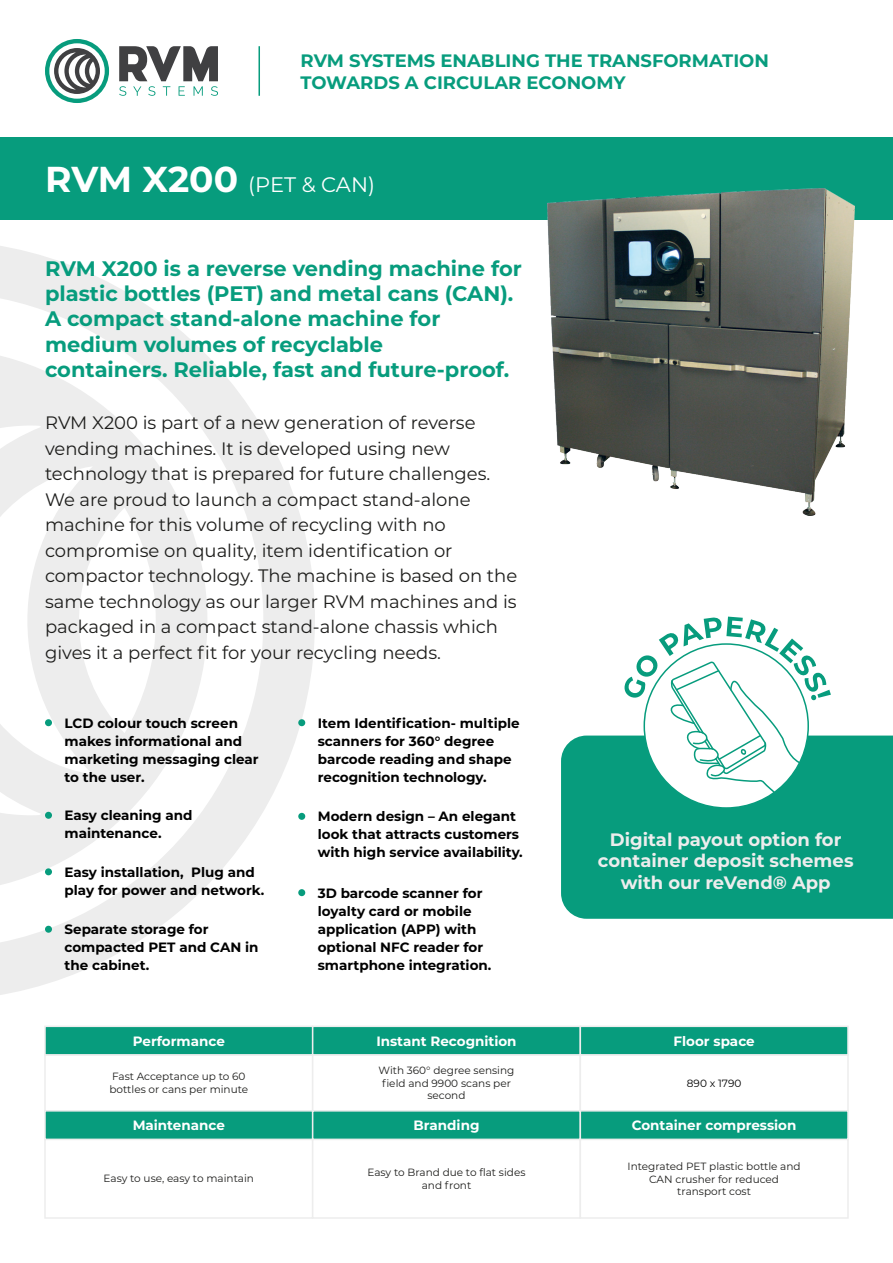
<style>
.page{position:relative;width:893px;height:1263px;background:#fff}
.page>*{position:absolute;margin:0;border:0;box-sizing:border-box;transform-origin:0 0}
.t1{font:700 21px/25.2px "Montserrat";color:#079c7d}
.t2{font:21px "Montserrat";letter-spacing:-.005em;color:#fff}
.t3{font:18px/25.5px "Montserrat";color:#1d1d1b}
.t4{font:700 18px/21.6px "Montserrat";color:#ededed;text-align:center}
.t5{font:700 18px/21.6px "Montserrat";color:#079c7d}
.t6{font:700 13.5px/18px "Montserrat";color:#000}
.t7{font:700 13.5px "Montserrat";color:#fff}
.t8{font:10.5px/12.6px "Montserrat";color:#1d1d1b;text-align:center}
.t9{font:10.5px "Montserrat";color:#000}
.s1{font-weight:700;font-size:36px}
</style>
<div class="page">
<svg style="left:0;top:246px;width:315px;height:749px"></svg>
<svg style="left:0;top:348px;width:207px;height:545px;fill:#ededed"></svg>
<div style="left:45px;top:719px;width:7px;height:7px;background:#079c7d;border-radius:50%"></div>
<div style="left:45px;top:812px;width:7px;height:7px;background:#079c7d;border-radius:50%"></div>
<div style="left:45px;top:868px;width:7px;height:7px;background:#079c7d;border-radius:50%"></div>
<div style="left:45px;top:926px;width:7px;height:7px;background:#079c7d;border-radius:50%"></div>
<div style="left:298px;top:719px;width:7px;height:7px;background:#079c7d;border-radius:50%"></div>
<div style="left:298px;top:813px;width:7px;height:7px;background:#079c7d;border-radius:50%"></div>
<div style="left:298px;top:889px;width:7px;height:7px;background:#079c7d;border-radius:50%"></div>
<div style="left:561px;top:735px;width:332px;height:184px;background:#079c7d"></div>
<div style="left:644px;top:644px;width:164px;height:164px;background:#fff;border-radius:50%"></div>
<svg style="left:623px;top:617px;width:208px;height:177px"></svg>
<div style="left:44px;top:1054px;width:269px;height:57px;background:#fff;border:2px solid #ededed"></div>
<div style="left:312px;top:1054px;width:269px;height:57px;background:#fff;border:2px solid #ededed"></div>
<div style="left:580px;top:1054px;width:269px;height:57px;background:#fff;border:2px solid #ededed"></div>
<div style="left:44px;top:1138px;width:269px;height:81px;background:#fff;border:2px solid #ededed"></div>
<div style="left:312px;top:1138px;width:269px;height:81px;background:#fff;border:2px solid #ededed"></div>
<div style="left:580px;top:1138px;width:269px;height:81px;background:#fff;border:2px solid #ededed"></div>
<div style="left:44px;top:1110px;width:269px;height:30px;background:#079c7d;border:2px solid #ededed"></div>
<div style="left:312px;top:1110px;width:269px;height:30px;background:#079c7d;border:2px solid #ededed"></div>
<div style="left:580px;top:1110px;width:269px;height:30px;background:#079c7d;border:2px solid #ededed"></div>
<div style="left:44px;top:1025px;width:269px;height:30px;background:#079c7d;border:2px solid #ededed"></div>
<div style="left:312px;top:1025px;width:269px;height:30px;background:#079c7d;border:2px solid #ededed"></div>
<div style="left:580px;top:1025px;width:269px;height:30px;background:#079c7d;border:2px solid #ededed"></div>
<div style="left:0;top:137px;width:893px;height:83px;background:#079c7d"></div>
<svg style="left:45px;top:39px;width:64px;height:64px"></svg>
<svg style="left:119px;top:46px;width:99px;height:50px"></svg>
<hr style="left:258px;top:46px;width:2px;height:50px;background:#079c7d">
<img style="left:547px;top:189px;width:308px;height:327px">
<h2 class="t5" style="left:300px;top:49px;width:470px">RVM SYSTEMS ENABLING THE TRANSFORMATION<br>TOWARDS A CIRCULAR ECONOMY</h2>
<h1 class="t2" style="left:45px;top:170px;width:331px"><span class="s1">RVM X200</span> (PET &amp; CAN)</h1>
<h1 class="t1" style="left:45px;top:255px;width:478px">RVM X200 is a reverse vending machine for plastic bottles (PET) and metal cans (CAN).<br>A compact stand-alone machine for medium volumes of recyclable<br>containers. Reliable, fast and future-proof.</h1>
<p class="t3" style="left:45px;top:409px;width:474px">RVM X200 is part of a new generation of reverse vending machines. It is developed using new technology that is prepared for future challenges.<br>We are proud to launch a compact stand-alone machine for this volume of recycling with no compromise on quality, item identification or compactor technology. The machine is based on the same technology as our larger RVM machines and is packaged in a compact stand-alone chassis which gives it a perfect fit for your recycling needs.</p>
<p class="t6" style="left:65px;top:713px;width:196px">LCD colour touch screen makes informational and marketing messaging clear to the user.</p>
<p class="t6" style="left:65px;top:806px;width:130px">Easy cleaning and maintenance.</p>
<p class="t6" style="left:65px;top:862px;width:201px">Easy installation, Plug and play for power and network.</p>
<p class="t6" style="left:65px;top:920px;width:195px">Separate storage for compacted PET and CAN in the cabinet.</p>
<p class="t6" style="left:318px;top:713px;width:203px">Item Identification- multiple scanners for 360° degree barcode reading and shape recognition technology.</p>
<p class="t6" style="left:318px;top:807px;width:207px">Modern design – An elegant look that attracts customers with high service availability.</p>
<p class="t6" style="left:318px;top:883px;width:175px">3D barcode scanner for loyalty card or mobile application (APP) with optional NFC reader for smartphone integration.</p>
<h2 class="t4" style="left:598px;top:828px;width:257px">Digital payout option for container deposit schemes with our reVend® App</h2>
<p class="t7" style="left:133px;top:1031px;width:94px">Performance</p>
<p class="t7" style="left:376px;top:1031px;width:142px">Instant Recognition</p>
<p class="t7" style="left:674px;top:1031px;width:83px">Floor space</p>
<p class="t8" style="left:109px;top:1070px;width:140px;text-align:left">Fast Acceptance up to 60 bottles or cans per minute</p>
<p class="t8" style="left:378px;top:1063px;width:137px">With 360° degree sensing field and 9900 scans per second</p>
<p class="t9" style="left:687px;top:1076px;width:56px">890 x 1790</p>
<p class="t7" style="left:133px;top:1115px;width:94px">Maintenance</p>
<p class="t7" style="left:413px;top:1115px;width:68px">Branding</p>
<p class="t7" style="left:632px;top:1115px;width:166px">Container compression</p>
<p class="t8" style="left:104px;top:1172px;width:152px">Easy to use, easy to maintain</p>
<p class="t8" style="left:367px;top:1165px;width:160px">Easy to Brand due to flat sides and front</p>
<p class="t8" style="left:628px;top:1159px;width:175px">Integrated PET plastic bottle and<br>CAN crusher for reduced transport cost</p>
</div>
